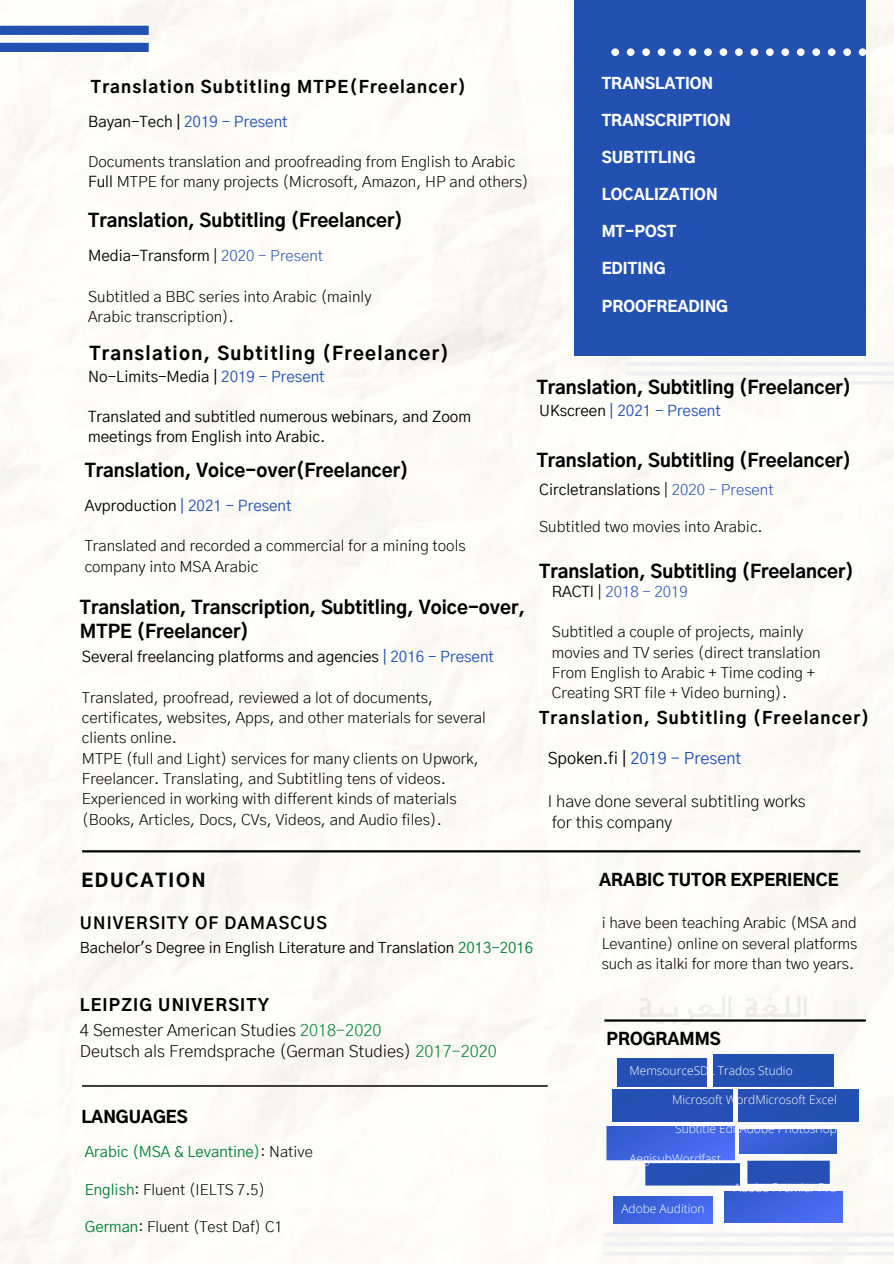
<style>
.page{position:relative;width:894px;height:1264px;background:#fff}
.page>*{position:absolute;margin:0;border:0;box-sizing:border-box;transform-origin:0 0}
.t1{font:800 18.3px/23.7px "Gothic A1";color:#000}
.t2{font:800 18.3px "Gothic A1";letter-spacing:.07em;color:#000}
.t3{font:900 18px "Gothic A1";letter-spacing:.1em;color:#000}
.t4{font:800 16.8px "Gothic A1";letter-spacing:.07em;color:#000}
.t5{font:300 16.5px/24.8px "Gothic A1";color:#000}
.t6{font:900 16.5px "Gothic A1";color:#000}
.t7{font:700 16.5px "Gothic A1";letter-spacing:.07em;color:#000}
.t8{font:300 16.35px/21.5px "Gothic A1";color:#000}
.t9{font:16.35px "Gothic A1";color:#2251b2}
.t10{font:300 15.3px/20.2px "Gothic A1";color:#000}
.t11{font:15.3px/20.2px "Gothic A1";color:#000}
.t12{font:900 15.3px "Gothic A1";color:#fff}
.t13{font:15.3px "Gothic A1";color:#2251b2}
.t14{font:300 15.3px "Gothic A1";color:#2251b2}
.t15{font:300 15px/20.2px "Gothic A1";color:#000;text-align:justify}
.t16{font:15px "Gothic A1";color:#000}
.t17{font:15px "Gothic A1";color:#008037}
.t18{font:300 12px "Open Sans";color:#fff}
.s1{color:#000}
.s2{font-weight:400}
.s3{font-weight:300}
.s4{font-weight:300;color:#2251b2}
.s5{color:#2251b2}
.s6{font-weight:400;color:#000}
.s7{color:#008037}
.s8{font-weight:800}
.s9{font-weight:300;color:#000}
.s10{font-weight:400;color:#008037}
</style>
<div class="page">
<img style="left:0;top:0;width:893px;height:1263px">
<svg style="left:0;top:26px;width:149px;height:26px"></svg>
<svg style="left:82px;top:1085px;width:465px;height:1px"></svg>
<div style="left:613px;top:1196px;width:99px;height:27px;background:linear-gradient(to right,#335dce,#4b6cf4)"></div>
<svg style="left:82px;top:850px;width:778px;height:2px;background:#1b1b1a"></svg>
<hr style="left:603px;top:1232px;width:290px;height:4px;background:#eff0f2">
<hr style="left:603px;top:1242px;width:290px;height:4px;background:#eff0f2">
<hr style="left:603px;top:1251px;width:290px;height:4px;background:#eff0f2">
<svg style="left:604px;top:1019px;width:261px;height:2px"></svg>
<div style="left:574px;top:0;width:291px;height:355px;background:#2251b2"></div>
<svg style="left:611px;top:48px;width:282px;height:8px"></svg>
<hr style="left:626px;top:362px;width:267px;height:4px;background:#eff0f2">
<hr style="left:626px;top:371px;width:267px;height:4px;background:#eff0f2">
<hr style="left:626px;top:381px;width:267px;height:3px;background:#eff0f2">
<div style="left:617px;top:1058px;width:89px;height:28px;background:#2550b5"></div>
<div style="left:712px;top:1054px;width:121px;height:32px;background:#2251b2"></div>
<div style="left:606px;top:1125px;width:128px;height:35px;background:linear-gradient(to right,#345dce,#4b6cf4)"></div>
<div style="left:739px;top:1129px;width:96px;height:24px;background:linear-gradient(to right,#3f64e0,#2c58c2)"></div>
<div style="left:611px;top:1089px;width:121px;height:33px;background:#2650b5"></div>
<div style="left:738px;top:1089px;width:121px;height:33px;background:#2450b4"></div>
<div style="left:747px;top:1160px;width:82px;height:23px;background:#2550b5"></div>
<div style="left:645px;top:1163px;width:95px;height:22px;background:#2550b4"></div>
<div style="left:724px;top:1191px;width:118px;height:31px;background:linear-gradient(to right,#345dce,#4b6cf4)"></div>
<p class="t4" style="left:91px;top:73px;width:376px">Translation Subtitling MTPE(Freelancer)</p>
<p class="t13" style="left:88px;top:110px;width:201px"><span class="s1">Bayan-Tech |</span> 2019 - Present</p>
<p class="t10" style="left:88px;top:151px;width:442px">Documents translation and proofreading from English to Arabic<br><span class="s2">Full</span> MTPE for many projects (Microsoft, Amazon, HP and others)</p>
<p class="t1" style="left:88px;top:207px;width:316px">Translation, Subtitling (Freelancer)</p>
<p class="t11" style="left:88px;top:245px;width:236px">Media-Transform <span class="s3">|</span> <span class="s4">2020 - Present</span></p>
<p class="t10" style="left:88px;top:286px;width:285px">Subtitled a BBC series into Arabic (mainly<br>Arabic transcription).</p>
<p class="t2" style="left:89px;top:338px;width:361px">Translation, Subtitling (Freelancer)</p>
<p class="t11" style="left:88px;top:365px;width:238px">No-Limits-Media | <span class="s5">2019 - Present</span></p>
<p class="t11" style="left:88px;top:406px;width:384px">Translated and subtitled numerous webinars, and Zoom meetings from English into Arabic.</p>
<p class="t1" style="left:85px;top:458px;width:325px">Translation, Voice-over(Freelancer)</p>
<p class="t13" style="left:85px;top:493px;width:208px"><span class="s1">Avproduction</span> | 2021 - Present</p>
<p class="t10" style="left:85px;top:535px;width:382px">Translated and recorded a commercial for a mining tools company into MSA Arabic</p>
<p class="t1" style="left:80px;top:594px;width:447px">Translation, Transcription, Subtitling, Voice-over,<br>MTPE (Freelancer)</p>
<p class="t11" style="left:82px;top:646px;width:413px">Several freelancing platforms and agencies <span class="s5">| 2016 - Present</span></p>
<p class="t10" style="left:82px;top:686px;width:405px">Translated, proofread, reviewed a lot of documents, certificates, websites, Apps, and other materials for several clients online.<br>MTPE (full and Light) services for many clients on Upwork, Freelancer. Translating, and Subtitling tens of videos.<br>Experienced in working with different kinds of materials (Books, Articles, Docs, CVs, Videos, and Audio files).</p>
<p class="t12" style="left:601px;top:70px;width:113px">TRANSLATION</p>
<p class="t12" style="left:601px;top:107px;width:130px">TRANSCRIPTION</p>
<p class="t12" style="left:601px;top:144px;width:95px">SUBTITLING</p>
<p class="t12" style="left:601px;top:181px;width:117px">LOCALIZATION</p>
<p class="t12" style="left:601px;top:219px;width:76px">MT-POST</p>
<p class="t12" style="left:601px;top:256px;width:65px">EDITING</p>
<p class="t12" style="left:601px;top:293px;width:128px">PROOFREADING</p>
<p class="t1" style="left:536px;top:374px;width:316px">Translation, Subtitling (Freelancer)</p>
<p class="t13" style="left:539px;top:399px;width:183px"><span class="s1">UKscreen</span> | 2021 - Present</p>
<p class="t1" style="left:536px;top:447px;width:316px">Translation, Subtitling (Freelancer)</p>
<p class="t11" style="left:539px;top:478px;width:236px">Circletranslations <span class="s3">|</span> <span class="s4">2020 - Present</span></p>
<p class="t10" style="left:539px;top:516px;width:225px">Subtitled two movies into Arabic.</p>
<p class="t1" style="left:539px;top:559px;width:316px">Translation, Subtitling (Freelancer)</p>
<p class="t14" style="left:551px;top:580px;width:137px"><span class="s6">RACTI</span> <span class="s1">|</span> 2018 - 2019</p>
<p class="t10" style="left:551px;top:621px;width:270px">Subtitled a couple of projects, mainly movies and TV series (direct translation From English to Arabic + Time coding + Creating SRT file + Video burning).</p>
<p class="t4" style="left:539px;top:704px;width:331px">Translation, Subtitling (Freelancer)</p>
<p class="t9" style="left:547px;top:745px;width:195px"><span class="s1">Spoken.fi |</span> 2019 - Present</p>
<p class="t8" style="left:547px;top:789px;width:259px">I have done several subtitling works for this company</p>
<p class="t3" style="left:81px;top:865px;width:126px">EDUCATION</p>
<p class="t6" style="left:599px;top:866px;width:241px">ARABIC TUTOR EXPERIENCE</p>
<p class="t7" style="left:80px;top:909px;width:248px">UNIVERSITY OF DAMASCUS</p>
<p class="t16" style="left:80px;top:935px;width:454px">Bachelor's Degree in English Literature and Translation <span class="s7">2013-2016</span></p>
<p class="t5" style="left:80px;top:991px;width:303px"><span class="s8">LEIPZIG UNIVERSITY<br></span>4 Semester American Studies <span class="s7">2018-2020</span></p>
<p class="t5" style="left:80px;top:1038px;width:418px">Deutsch als Fremdsprache (German Studies) <span class="s7">2017-2020</span></p>
<p class="t6" style="left:81px;top:1102px;width:108px">LANGUAGES</p>
<p class="t17" style="left:85px;top:1140px;width:229px">Arabic (MSA &amp; Levantine)<span class="s9">: Native</span></p>
<p class="t15" style="left:85px;top:1178px;width:182px"><span class="s10">English</span>: Fluent (IELTS 7.5)</p>
<p class="t15" style="left:85px;top:1215px;width:199px"><span class="s10">German</span>: Fluent (Test Daf) C1</p>
<p class="t15" style="left:601px;top:912px;width:257px">i have been teaching Arabic (MSA and Levantine) online on several platforms such as italki for more than two years.</p>
<p class="t6" style="left:606px;top:1024px;width:116px">PROGRAMMS</p>
<p class="t18" style="left:629px;top:1062px;width:165px">MemsourceSDL Trados Studio</p>
<p class="t18" style="left:671px;top:1091px;width:166px">Microsoft WordMicrosoft Excel</p>
<p class="t18" style="left:675px;top:1120px;width:163px">Subtitle EditAdobe Photoshop</p>
<p class="t18" style="left:629px;top:1150px;width:93px">AegisubWordfast</p>
<p class="t18" style="left:733px;top:1179px;width:104px">Adobe Premier Pro</p>
<p class="t18" style="left:621px;top:1200px;width:85px">Adobe Audition</p>
</div>
